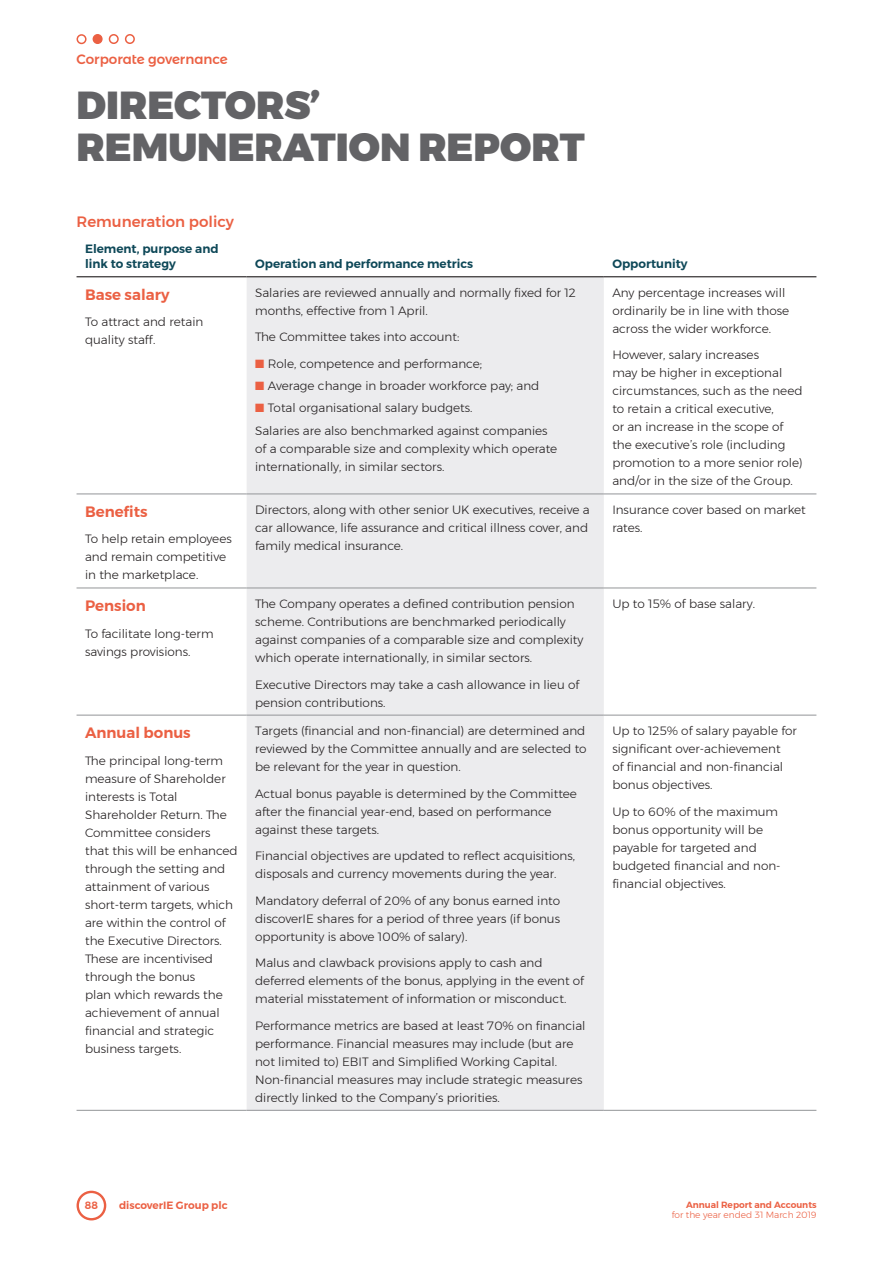
<style>
.page{position:relative;width:893px;height:1263px;background:#fff}
.page>*{position:absolute;margin:0;border:0;box-sizing:border-box;transform-origin:0 0}
.t1{font:900 39px/42px "Montserrat";color:#636366}
.t2{font:600 15px "Montserrat";color:#eb6043}
.t3{font:500 15px "Montserrat";color:#eb6043}
.t4{font:500 13.5px "Montserrat";color:#eb6043}
.t5{font:300 12px/18px "Montserrat";color:#231f20}
.t6{font:600 12px/15px "Montserrat";color:#0e4858}
.t7{font:600 10.5px "Montserrat";color:#eb6043}
.t8{font:300 9px "Montserrat";color:#eb6043}
.t9{font:600 9px "Montserrat";color:#eb6043}
.s1{color:#eb6043}
</style>
<div class="page">
<div style="left:77px;top:1191px;width:29px;height:29px;border:2px solid #eb6043;border-radius:50%"></div>
<div style="left:247px;top:277px;width:357px;height:833px;background:#ececee"></div>
<hr style="left:77px;top:588px;width:170px;height:1px;background:#939598">
<hr style="left:604px;top:588px;width:212px;height:1px;background:#939598">
<hr style="left:77px;top:493px;width:170px;height:1px;background:#939598">
<hr style="left:604px;top:493px;width:212px;height:1px;background:#939598">
<hr style="left:247px;top:493px;width:357px;height:1px;background:#939598">
<hr style="left:247px;top:588px;width:357px;height:1px;background:#939598">
<hr style="left:77px;top:1110px;width:170px;height:1px;background:#939598">
<hr style="left:77px;top:715px;width:170px;height:1px;background:#939598">
<hr style="left:77px;top:276px;width:170px;height:1px;background:#231f20">
<hr style="left:247px;top:1110px;width:357px;height:1px;background:#939598">
<hr style="left:247px;top:715px;width:357px;height:1px;background:#939598">
<hr style="left:247px;top:276px;width:357px;height:1px;background:#231f20">
<hr style="left:604px;top:1110px;width:212px;height:1px;background:#939598">
<hr style="left:604px;top:715px;width:212px;height:1px;background:#939598">
<hr style="left:604px;top:276px;width:212px;height:1px;background:#231f20">
<div style="left:109px;top:34px;width:10px;height:10px;border:2px solid #eb6043;border-radius:50%"></div>
<div style="left:125px;top:34px;width:10px;height:10px;border:2px solid #eb6043;border-radius:50%"></div>
<div style="left:93px;top:35px;width:9px;height:8px;background:#eb6043;border-radius:50%"></div>
<div style="left:93px;top:34px;width:10px;height:10px;border:2px solid #eb6043;border-radius:50%"></div>
<div style="left:77px;top:34px;width:10px;height:10px;border:2px solid #eb6043;border-radius:50%"></div>
<p class="t4" style="left:77px;top:49px;width:153px">Corporate governance</p>
<h1 class="t1" style="left:77px;top:84px;width:510px">DIRECTORS’<br>REMUNERATION REPORT</h1>
<p class="t3" style="left:77px;top:210px;width:159px">Remuneration policy</p>
<p class="t6" style="left:85px;top:241px;width:135px">Element, purpose and link to strategy</p>
<p class="t6" style="left:255px;top:256px;width:220px">Operation and performance metrics</p>
<p class="t6" style="left:612px;top:256px;width:77px">Opportunity</p>
<p class="t2" style="left:85px;top:283px;width:86px">Base salary</p>
<p class="t5" style="left:85px;top:313px;width:120px">To attract and retain quality staff.</p>
<p class="t5" style="left:255px;top:283px;width:322px">Salaries are reviewed annually and normally fixed for 12 months, effective from 1 April.</p>
<p class="t5" style="left:255px;top:328px;width:206px">The Committee takes into account:</p>
<p class="t5" style="left:255px;top:354px;width:228px"><span class="s1">■</span> Role, competence and performance;</p>
<p class="t5" style="left:255px;top:377px;width:286px"><span class="s1">■</span> Average change in broader workforce pay; and</p>
<p class="t5" style="left:255px;top:397px;width:294px;line-height:22.2px"><span class="s1">■</span> Total organisational salary budgets.<br>Salaries are also benchmarked against companies</p>
<p class="t5" style="left:255px;top:439px;width:304px">of a comparable size and complexity which operate internationally, in similar sectors.</p>
<p class="t5" style="left:612px;top:283px;width:178px">Any percentage increases will ordinarily be in line with those across the wider workforce.</p>
<p class="t5" style="left:612px;top:346px;width:192px">However, salary increases<br>may be higher in exceptional circumstances, such as the need to retain a critical executive,<br>or an increase in the scope of the executive’s role (including promotion to a more senior role) and/or in the size of the Group.</p>
<p class="t2" style="left:85px;top:500px;width:64px">Benefits</p>
<p class="t5" style="left:85px;top:530px;width:148px">To help retain employees and remain competitive in the marketplace.</p>
<p class="t5" style="left:255px;top:501px;width:336px">Directors, along with other senior UK executives, receive a car allowance, life assurance and critical illness cover, and family medical insurance.</p>
<p class="t5" style="left:612px;top:501px;width:195px">Insurance cover based on market rates.</p>
<p class="t2" style="left:85px;top:594px;width:62px">Pension</p>
<p class="t5" style="left:85px;top:624px;width:130px">To facilitate long-term savings provisions.</p>
<p class="t5" style="left:255px;top:595px;width:330px">The Company operates a defined contribution pension scheme. Contributions are benchmarked periodically against companies of a comparable size and complexity which operate internationally, in similar sectors.</p>
<p class="t5" style="left:255px;top:675px;width:326px">Executive Directors may take a cash allowance in lieu of pension contributions.</p>
<p class="t5" style="left:612px;top:595px;width:144px">Up to 15% of base salary.</p>
<p class="t2" style="left:85px;top:721px;width:107px">Annual bonus</p>
<p class="t5" style="left:85px;top:751px;width:154px">The principal long-term measure of Shareholder interests is Total<br>Shareholder Return. The<br>Committee considers<br>that this will be enhanced through the setting and attainment of various short-term targets, which are within the control of the Executive Directors.<br>These are incentivised through the bonus<br>plan which rewards the achievement of annual financial and strategic business targets.</p>
<p class="t5" style="left:255px;top:722px;width:333px;text-align:justify">Targets (financial and non-financial) are determined and reviewed by the Committee annually and are selected to be relevant for the year in question.</p>
<p class="t5" style="left:255px;top:784px;width:323px">Actual bonus payable is determined by the Committee after the fi nancial year-end, based on performance against these targets.</p>
<p class="t5" style="left:255px;top:847px;width:321px">Financial objectives are updated to reflect acquisitions, disposals and currency movements during the year.</p>
<p class="t5" style="left:255px;top:891px;width:307px;text-align:justify">Mandatory deferral of 20% of any bonus earned into discoverIE shares for a period of three years (if bonus opportunity is above 100% of salary).</p>
<p class="t5" style="left:255px;top:954px;width:331px">Malus and clawback provisions apply to cash and deferred elements of the bonus, applying in the event of material misstatement of information or misconduct.</p>
<p class="t5" style="left:255px;top:1016px;width:332px">Performance metrics are based at least 70% on financial performance. Financial measures may include (but are not limited to) EBIT and Simplified Working Capital.<br>Non-financial measures may include strategic measures directly linked to the Company’s priorities.</p>
<p class="t5" style="left:612px;top:722px;width:186px">Up to 125% of salary payable for significant over-achievement<br>of financial and non-financial bonus objectives.</p>
<p class="t5" style="left:612px;top:802px;width:170px">Up to 60% of the maximum bonus opportunity will be payable for targeted and budgeted financial and non&shy;financial objectives.</p>
<p class="t7" style="left:85px;top:1197px;width:15px">88</p>
<p class="t7" style="left:119px;top:1197px;width:110px">discoverIE Group plc</p>
<p class="t9" style="left:686px;top:1197px;width:132px">Annual Report and Accounts</p>
<p class="t8" style="left:672px;top:1208px;width:146px">for the year ended 31 March 2019</p>
</div>
